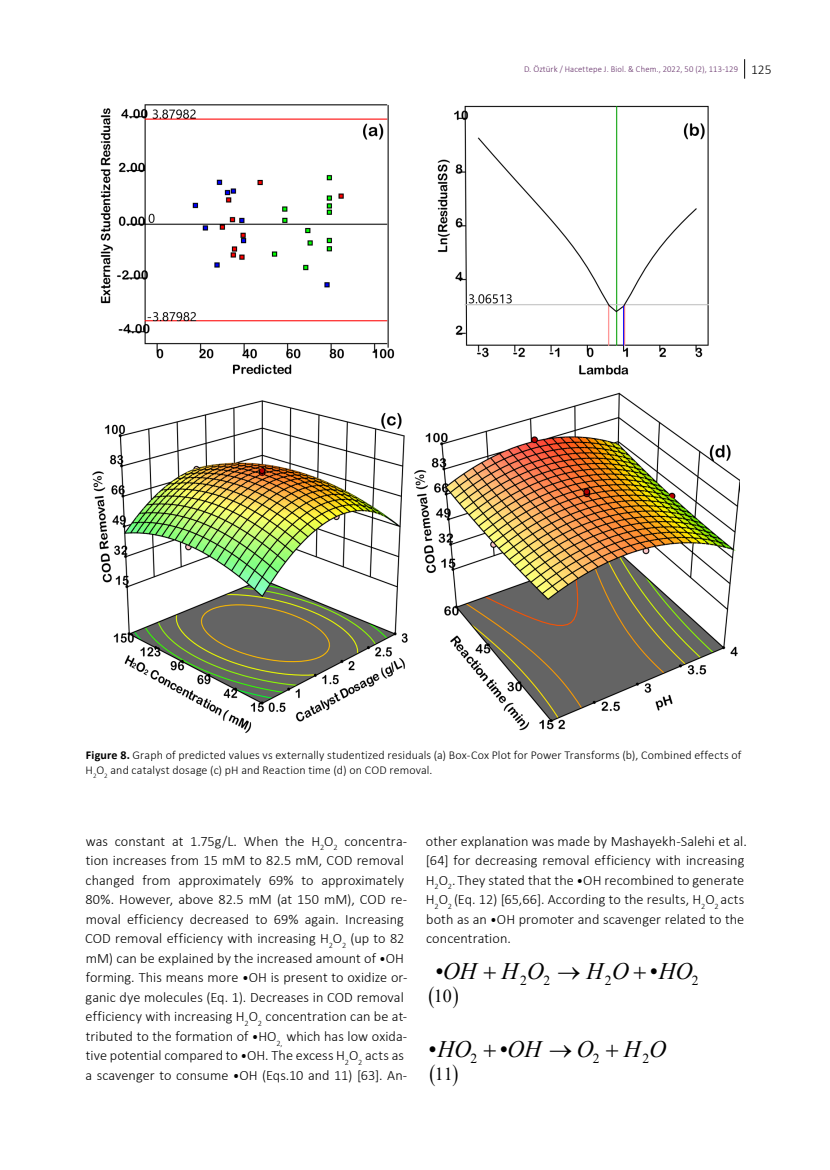
<style>
.page{position:relative;width:830px;height:1170px;background:#fff}
.page>*{position:absolute;margin:0;border:0;box-sizing:border-box;transform-origin:0 0}
.t1{font:italic 23.7px "Times New Roman";letter-spacing:-.005em;color:#000}
.t2{font:italic 18.15px "Times New Roman";color:#000}
.t3{font:18.15px "Times New Roman";color:#000}
.t4{font:300 14.25px/19.5px "Calibri";color:#000}
.t5{font:13.8px "Times New Roman";color:#000}
.t6{font:300 12px/15px "Calibri";letter-spacing:.01em;color:#000}
.t7{font:10.65px "Times New Roman";color:#000}
.t8{font:300 9px "Calibri";letter-spacing:.02em;color:#642e68}
.s1{font-size:13.5px;color:#000}
.s2{font-weight:700}
.s3{font-family:"Cambria";font-weight:400}
.s4{font-style:normal}
</style>
<div class="page">
<svg style="left:744px;top:59px;width:1px;height:20px"></svg>
<img style="left:92px;top:104px;width:646px;height:629px">
<p class="t8" style="left:523px;top:63px;width:249px">D. Öztürk / Hacettepe J. Biol. &amp; Chem., 2022, 50 (2), 113-129 <span class="s1">125</span></p>
<p class="t6" style="left:86px;top:747px;width:657px"><span class="s2">Figure 8.</span> Graph of predicted values vs externally studentized residuals (a) Box-Cox Plot for Power Transforms (b), Combined effects of<br>H<sub>2</sub>O<sub>2</sub> and catalyst dosage (c) pH and Reaction time (d) on COD removal.</p>
<p class="t4" style="left:85px;top:831px;width:323px">was constant at 1.75g/L. When the H<sub>2</sub>O<sub>2</sub> concentra&shy;tion increases from 15 mM to 82.5 mM, COD removal changed from approximately 69% to approximately 80%. However, above 82.5 mM (at 150 mM), COD re&shy;moval efficiency decreased to 69% again. Increasing COD removal efficiency with increasing H<sub>2</sub>O<sub>2</sub> (up to 82 mM) can be explained by the increased amount of <span class="s3">⦁</span>OH forming. This means more <span class="s3">⦁</span>OH is present to oxidize or&shy;ganic dye molecules (Eq. 1). Decreases in COD removal efficiency with increasing H<sub>2</sub>O<sub>2</sub> concentration can be at&shy;tributed to the formation of <span class="s3">⦁</span>HO<sub>2,</sub> which has low oxida&shy;tive potential compared to <span class="s3">⦁</span>OH. The excess H<sub>2</sub>O<sub>2</sub> acts as a scavenger to consume <span class="s3">⦁</span>OH (Eqs.10 and 11) [63]. An-</p>
<p class="t4" style="left:425px;top:831px;width:322px">other explanation was made by Mashayekh-Salehi et al. [64] for decreasing removal efficiency with increasing H<sub>2</sub>O<sub>2</sub>. They stated that the <span class="s3">⦁</span>OH recombined to generate H<sub>2</sub>O<sub>2</sub> (Eq. 12) [65,66]. According to the results, H<sub>2</sub>O<sub>2</sub> acts both as an <span class="s3">⦁</span>OH promoter and scavenger related to the concentration.</p>
<h1 class="t1" style="left:435px;top:954px;width:110px"><span class="s4">•</span>OH H O</h1>
<h1 class="t1" style="left:557px;top:954px;width:73px">→H O</h1>
<h1 class="t1" style="left:649px;top:954px;width:44px"><span class="s4">•</span>HO</h1>
<p class="t5" style="left:520px;top:970px;width:32px">2 2</p>
<p class="t5" style="left:604px;top:970px;width:8px">2</p>
<p class="t5" style="left:691px;top:970px;width:8px">2</p>
<p class="t2" style="left:55px;top:982px;width:57px">→H O</p>
<p class="t2" style="left:126px;top:982px;width:34px"><span class="s4">•</span>HO</p>
<p class="t7" style="left:91px;top:995px;width:7px">2</p>
<p class="t7" style="left:158px;top:995px;width:7px">2</p>
<p class="t3" style="left:433px;top:982px;width:19px">10</p>
<h1 class="t1" style="left:428px;top:1032px;width:44px"><span class="s4">•</span>HO</h1>
<h1 class="t1" style="left:499px;top:1032px;width:43px"><span class="s4">•</span>OH</h1>
<h1 class="t1" style="left:576px;top:1032px;width:18px">O</h1>
<h1 class="t1" style="left:623px;top:1032px;width:44px">H O</h1>
<p class="t5" style="left:470px;top:1048px;width:8px">2</p>
<p class="t5" style="left:549px;top:1048px;width:52px">→ 2</p>
<p class="t5" style="left:642px;top:1048px;width:8px">2</p>
<p class="t2" style="left:106px;top:1060px;width:34px">H O</p>
<p class="t3" style="left:434px;top:1060px;width:20px">11</p>
<p class="t7" style="left:49px;top:1073px;width:40px">→ 2</p>
<p class="t7" style="left:120px;top:1073px;width:7px">2</p>
</div>
